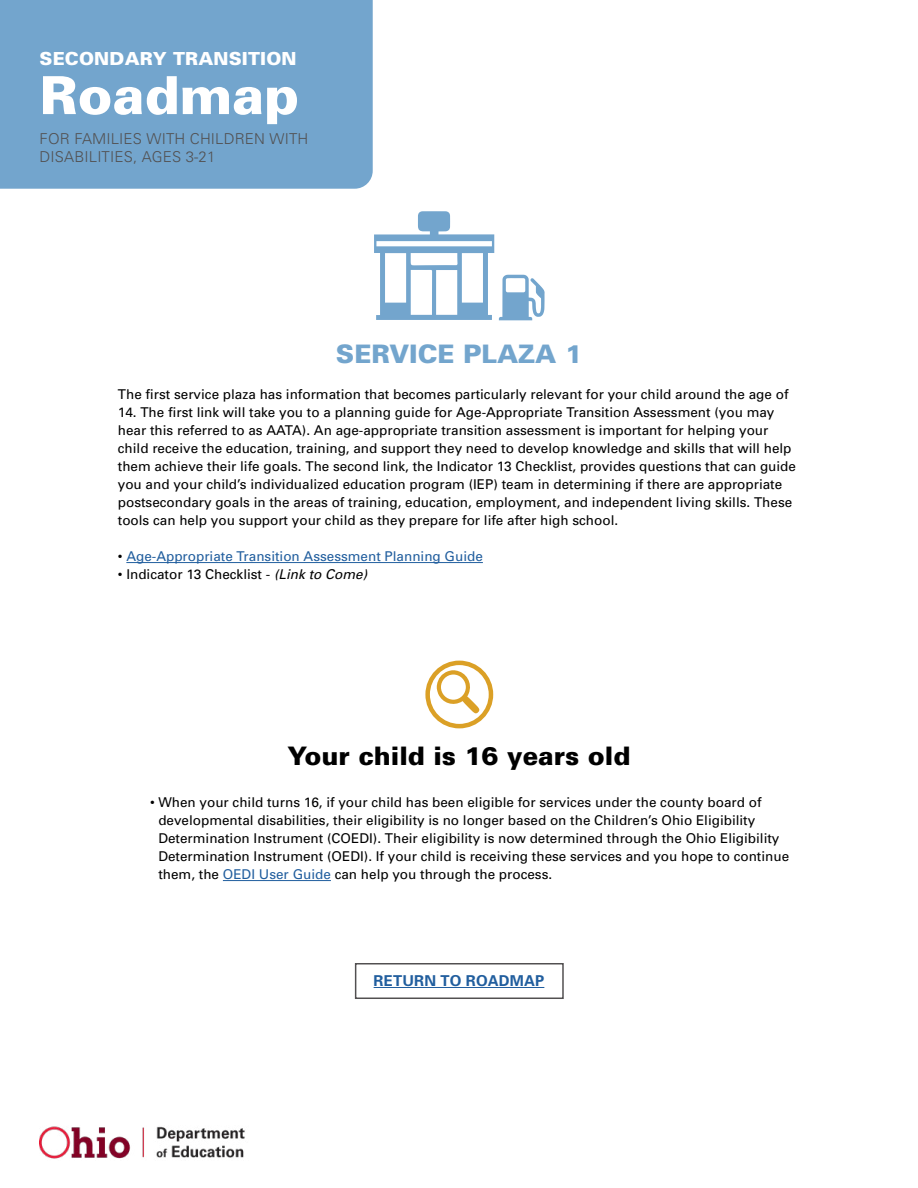
<style>
.page{position:relative;width:918px;height:1188px;background:#fff}
.page>*{position:absolute;margin:0;border:0;box-sizing:border-box;transform-origin:0 0}
.t1{font:900 52.5px "Univers";color:#fff}
.Headline{font:900 25.5px "Univers";color:#000}
.Headline-2{font:900 25.5px "Univers";color:#73a5cd}
.t2{font:900 18px "Univers";letter-spacing:.01em;color:#fff}
.t3{font:300 15px/18px "Univers";letter-spacing:.01em;color:#525051}
.Bullets{font:700 15px "Univers";letter-spacing:.01em;color:#215e9e}
.Bullets-2{font:13.5px/18px "Univers";color:#000}
.t4{font:13.5px "Univers";color:#215e9e}
.s1{color:#000}
.s2{font-style:italic}
.s3{color:#215e9e}
</style>
<div class="page">
<hr style="left:126px;top:562px;width:357px;height:1px;background:#215e9e">
<hr style="left:223px;top:880px;width:108px;height:1px;background:#215e9e">
<img style="left:40px;top:1126px;width:205px;height:33px">
<div style="left:0;top:0;width:373px;height:189px;background:#73a5cd"></div>
<div style="left:355px;top:963px;width:209px;height:36px;border:2px solid #525051"></div>
<hr style="left:374px;top:987px;width:170px;height:1px;background:#215e9e">
<svg style="left:374px;top:211px;width:171px;height:109px"></svg>
<div style="left:425px;top:661px;width:68px;height:67px;border:4px solid #dba026;border-radius:50%"></div>
<svg style="left:437px;top:670px;width:42px;height:43px"></svg>
<p class="t2" style="left:40px;top:47px;width:259px">SECONDARY TRANSITION</p>
<p class="t1" style="left:40px;top:63px;width:261px">Roadmap</p>
<p class="t3" style="left:40px;top:130px;width:270px">FOR FAMILIES WITH CHILDREN WITH<br>DISABILITIES, AGES 3-21</p>
<p class="Headline-2" style="left:336px;top:338px;width:248px">SERVICE PLAZA 1</p>
<p class="Bullets-2" style="left:118px;top:386px;width:672px">The first service plaza has information that becomes particularly relevant for your child around the age of</p>
<p class="Bullets-2" style="left:118px;top:404px;width:680px">14. The first link will take you to a planning guide for Age-Appropriate Transition Assessment (you may hear this referred to as AATA). An age-appropriate transition assessment is important for helping your child receive the education, training, and support they need to develop knowledge and skills that will help them achieve their life goals. The second link, the Indicator 13 Checklist, provides questions that can guide you and your child’s individualized education program (IEP) team in determining if there are appropriate postsecondary goals in the areas of training, education, employment, and independent living skills. These tools can help you support your child as they prepare for life after high school.</p>
<p class="t4" style="left:118px;top:549px;width:367px"><span class="s1">•</span> Age-Appropriate Transition Assessment Planning Guide</p>
<p class="Bullets-2" style="left:118px;top:566px;width:251px">• Indicator 13 Checklist - <span class="s2">(Link to Come)</span></p>
<p class="Headline" style="left:288px;top:740px;width:344px">Your child is 16 years old</p>
<p class="Bullets-2" style="left:158px;top:794px;width:632px;text-indent:-8px">• When your child turns 16, if your child has been eligible for services under the county board of developmental disabilities, their eligibility is no longer based on the Children’s Ohio Eligibility Determination Instrument (COEDI). Their eligibility is now determined through the Ohio Eligibility Determination Instrument (OEDI). If your child is receiving these services and you hope to continue them, the <span class="s3">OEDI User Guide</span> can help you through the process.</p>
<p class="Bullets" style="left:374px;top:972px;width:172px">RETURN TO ROADMAP</p>
</div>
